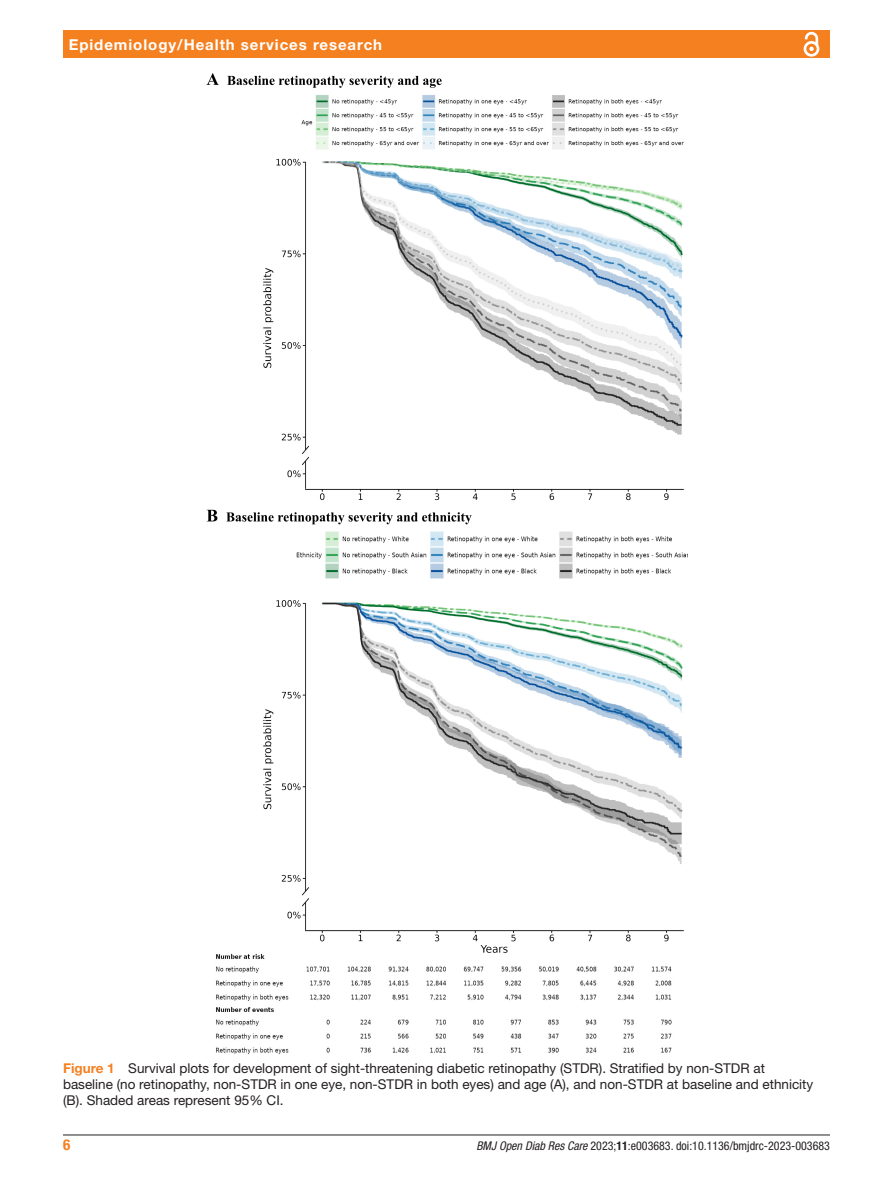
<style>
.page{position:relative;width:893px;height:1191px;background:#fff}
.page>*{position:absolute;margin:0;border:0;box-sizing:border-box;transform-origin:0 0}
.t1{font:700 15px "Helvetica Neue LT Std";letter-spacing:.065em;color:#fff}
.t2{font:700 condensed 15px "Helvetica Neue LT Std";color:#f58020}
.t3{font:13.5px/16.2px "Helvetica Neue LT Std";color:#231f20}
.t4{font:condensed 12px "Helvetica Neue LT Std";color:#231f20}
.s1{font-weight:700;color:#f58020}
.s2{font-style:italic}
.s3{font-weight:700}
</style>
<div class="page">
<hr style="left:63px;top:1134px;width:767px;height:1px;background:#231f20">
<div style="left:63px;top:31px;width:767px;height:27px;background:#f58020"></div>
<svg style="left:803px;top:31px;width:17px;height:26px"></svg>
<img style="left:206px;top:73px;width:482px;height:981px">
<p class="t1" style="left:69px;top:35px;width:315px">Epidemiology/Health services research</p>
<p class="t3" style="left:63px;top:1059px;width:752px"><span class="s1">Figure 1</span> Survival plots for development of sight-threatening diabetic retinopathy (STDR). Stratified by non-STDR at baseline (no retinopathy, non-STDR in one eye, non-STDR in both eyes) and age (A), and non-STDR at baseline and ethnicity (B). Shaded areas represent 95% CI.</p>
<p class="t2" style="left:63px;top:1135px;width:9px">6</p>
<p class="t4" style="left:476px;top:1138px;width:355px"><span class="s2">BMJ Open Diab Res Care</span> 2023;<span class="s3">11</span>:e003683. doi:10.1136/bmjdrc-2023-003683</p>
</div>
